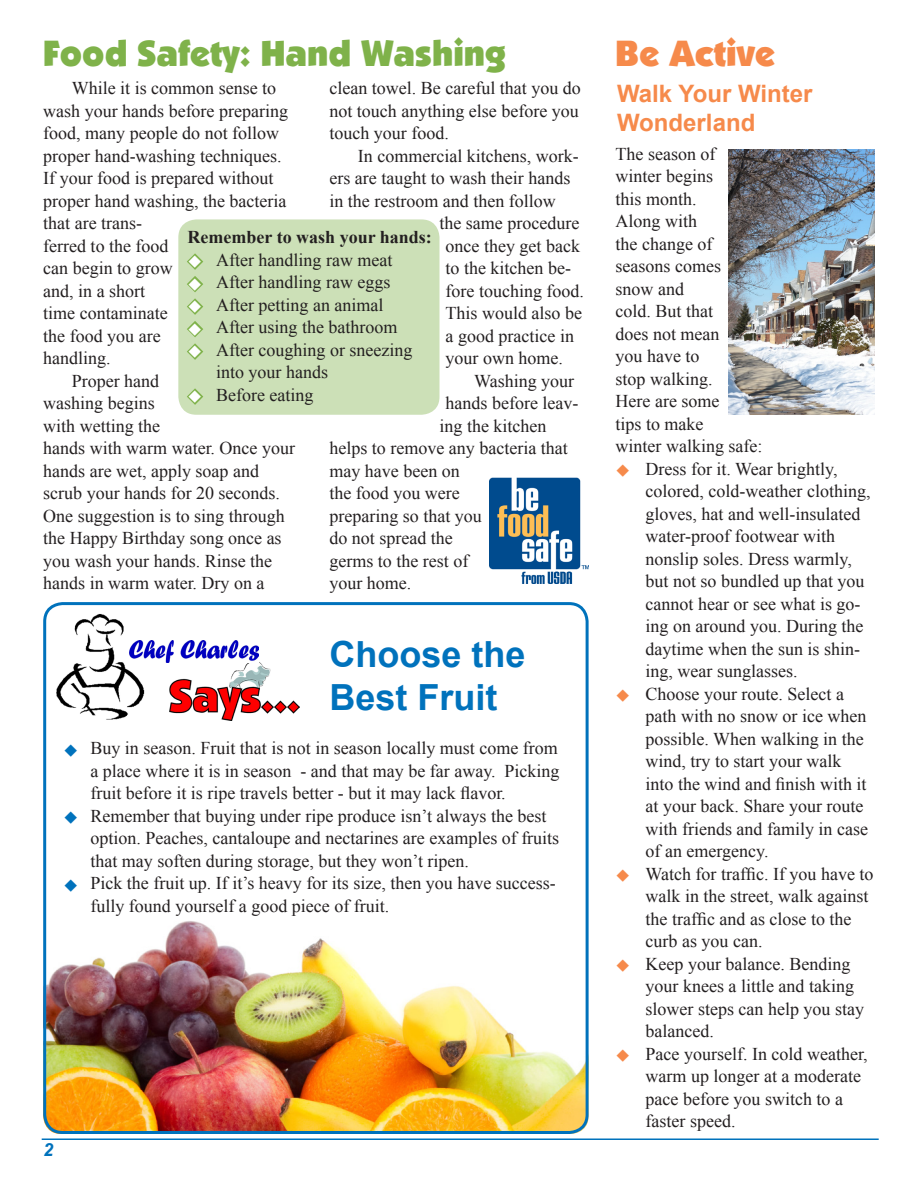
<style>
.page{position:relative;width:918px;height:1188px;background:#fff}
.page>*{position:absolute;margin:0;border:0;box-sizing:border-box;transform-origin:0 0}
.t1{font:36px "Boulder";color:#7fb24a}
.t2{font:700 36px/43.2px "Arial";color:#0072bc}
.t3{font:36px "Boulder";color:#f68a4b}
.t4{font:700 24px "Arial";color:#f68a4b}
.t5{font:18px/22.5px "Times New Roman";color:#231f20}
.t6{font:700 18px "Times New Roman";color:#231f20}
.t7{font:italic 700 18px "Arial";color:#0072bc}
.s1{color:#fff}
.s2{color:#0072bc}
.s3{color:#f68a4b}
</style>
<div class="page">
<hr style="left:42px;top:1138px;width:837px;height:2px;background:#0072bc">
<img style="left:43px;top:921px;width:546px;height:213px">
<img style="left:489px;top:477px;width:100px;height:106px">
<img style="left:56px;top:614px;width:89px;height:106px">
<img style="left:170px;top:662px;width:129px;height:59px">
<img style="left:129px;top:640px;width:129px;height:22px">
<div style="left:43px;top:602px;width:546px;height:532px;border:3px solid #0072bc;border-radius:18px"></div>
<div style="left:178px;top:219px;width:262px;height:196px;background:#cce0b7;border-radius:18px"></div>
<svg style="left:187px;top:253px;width:16px;height:107px"></svg>
<svg style="left:187px;top:388px;width:16px;height:17px"></svg>
<img style="left:728px;top:150px;width:146px;height:264px">
<p class="t1" style="left:43px;top:32px;width:464px">Food Safety: Hand Washing</p>
<p class="t5" style="left:43px;top:77px;width:246px;text-indent:28px">While it is common sense to wash your hands before preparing food, many people do not follow proper hand-washing techniques.<br>If your food is prepared without proper hand washing, the bacteria that are trans-<br>ferred to the food<br>can begin to grow<br>and, in a short<br>time contaminate<br>the food you are<br>handling.</p>
<p class="t5" style="left:43px;top:369px;width:253px;text-indent:28px">Proper hand<br>washing begins<br>with wetting the<br>hands with warm water. Once your hands are wet, apply soap and scrub your hands for 20 seconds.<br>One suggestion is to sing through the Happy Birthday song once as you wash your hands. Rinse the hands in warm water. Dry on a</p>
<p class="t5" style="left:329px;top:77px;width:253px;text-align:justify">clean towel. Be careful that you do not touch anything else before you touch your food.</p>
<p class="t5" style="left:358px;top:144px;width:222px">In commercial kitchens, work-</p>
<p class="t5" style="left:329px;top:167px;width:242px">ers are taught to wash their hands</p>
<p class="t5" style="left:329px;top:189px;width:228px">in the restroom and then follow</p>
<p class="t5" style="left:440px;top:212px;width:141px">the same procedure</p>
<p class="t5" style="left:446px;top:234px;width:136px">once they get back</p>
<p class="t5" style="left:446px;top:257px;width:127px">to the kitchen be-</p>
<p class="t5" style="left:446px;top:279px;width:140px">fore touching food.</p>
<p class="t5" style="left:446px;top:302px;width:138px">This would also be</p>
<p class="t5" style="left:446px;top:324px;width:130px">a good practice in</p>
<p class="t5" style="left:446px;top:347px;width:119px">your own home.</p>
<p class="t5" style="left:474px;top:369px;width:102px">Washing your</p>
<p class="t5" style="left:446px;top:392px;width:134px">hands before leav-</p>
<p class="t5" style="left:440px;top:414px;width:108px">ing the kitchen</p>
<p class="t5" style="left:329px;top:437px;width:240px">helps to remove any bacteria that</p>
<p class="t5" style="left:329px;top:459px;width:132px">may have been on</p>
<p class="t5" style="left:329px;top:482px;width:132px">the food you were</p>
<p class="t5" style="left:329px;top:504px;width:154px">preparing so that you</p>
<p class="t5" style="left:329px;top:527px;width:125px">do not spread the</p>
<p class="t5" style="left:329px;top:549px;width:140px">germs to the rest of</p>
<p class="t5" style="left:329px;top:572px;width:83px">your home.</p>
<p class="t6" style="left:188px;top:225px;width:246px">Remember to wash your hands:</p>
<p class="t5" style="left:188px;top:248px;width:206px"><span class="s1">◆</span> After handling raw meat</p>
<p class="t5" style="left:188px;top:270px;width:204px"><span class="s1">◆</span> After handling raw eggs</p>
<p class="t5" style="left:188px;top:293px;width:197px"><span class="s1">◆</span> After petting an animal</p>
<p class="t5" style="left:188px;top:315px;width:211px"><span class="s1">◆</span> After using the bathroom</p>
<p class="t5" style="left:216px;top:338px;width:198px;text-indent:-29px"><span class="s1">◆</span> After coughing or sneezing into your hands</p>
<p class="t5" style="left:188px;top:383px;width:127px"><span class="s1">◆</span> Before eating</p>
<p class="t2" style="left:329px;top:634px;width:198px">Choose the<br>Best Fruit</p>
<p class="t5" style="left:90px;top:737px;width:471px;text-align:justify;text-indent:-27px"><span class="s2">◆</span> Buy in season. Fruit that is not in season locally must come from a place where it is in season - and that may be far away. Picking fruit before it is ripe travels better - but it may lack flavor.</p>
<p class="t5" style="left:90px;top:804px;width:470px;text-indent:-27px"><span class="s2">◆</span> Remember that buying under ripe produce isn’t always the best option. Peaches, cantaloupe and nectarines are examples of fruits that may soften during storage, but they won’t ripen.</p>
<p class="t5" style="left:90px;top:872px;width:467px;text-indent:-27px"><span class="s2">◆</span> Pick the fruit up. If it’s heavy for its size, then you have success&shy;fully found yourself a good piece of fruit.</p>
<p class="t7" style="left:43px;top:1138px;width:12px">2</p>
<p class="t3" style="left:616px;top:32px;width:161px">Be Active</p>
<p class="t4" style="left:617px;top:78px;width:197px">Walk Your Winter</p>
<p class="t4" style="left:617px;top:107px;width:140px">Wonderland</p>
<p class="t5" style="left:616px;top:142px;width:148px">The season of winter begins<br>this month.<br>Along with<br>the change of seasons comes snow and<br>cold. But that<br>does not mean<br>you have to<br>stop walking.<br>Here are some<br>tips to make<br>winter walking safe:</p>
<p class="t5" style="left:646px;top:457px;width:226px;text-indent:-30px"><span class="s3">◆</span> Dress for it. Wear brightly, colored, cold-weather clothing, gloves, hat and well-insulated water-proof footwear with nonslip soles. Dress warmly, but not so bundled up that you cannot hear or see what is go&shy;ing on around you. During the daytime when the sun is shin&shy;ing, wear sunglasses.</p>
<p class="t5" style="left:646px;top:682px;width:224px;text-indent:-30px"><span class="s3">◆</span> Choose your route. Select a path with no snow or ice when possible. When walking in the wind, try to start your walk into the wind and finish with it at your back. Share your route with friends and family in case of an emergency.</p>
<p class="t5" style="left:646px;top:862px;width:229px;text-indent:-30px"><span class="s3">◆</span> Watch for traffic. If you have to walk in the street, walk against the traffic and as close to the curb as you can.</p>
<p class="t5" style="left:646px;top:952px;width:220px;text-indent:-30px"><span class="s3">◆</span> Keep your balance. Bending your knees a little and taking slower steps can help you stay balanced.</p>
<p class="t5" style="left:646px;top:1042px;width:224px;text-indent:-30px"><span class="s3">◆</span> Pace yourself. In cold weather, warm up longer at a moderate pace before you switch to a faster speed.</p>
</div>
